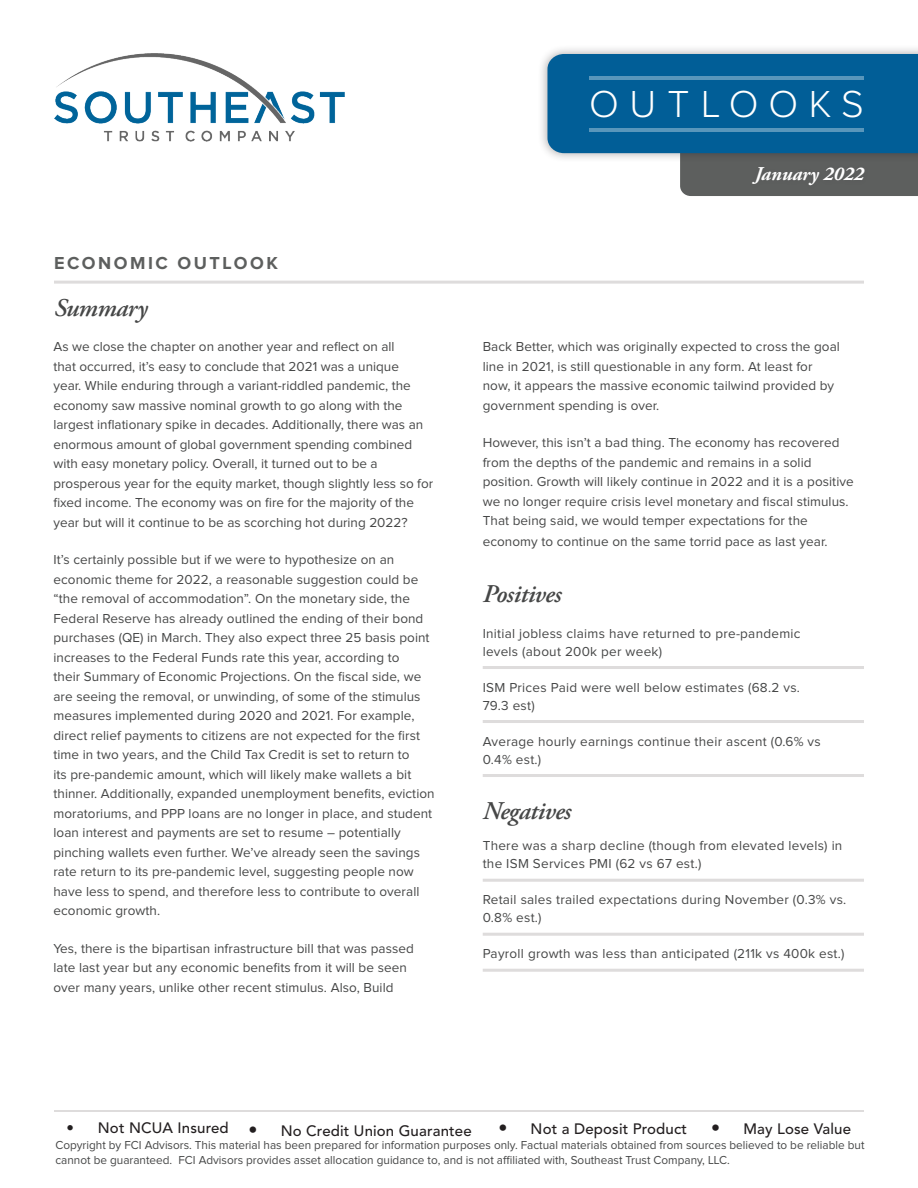
<style>
.page{position:relative;width:918px;height:1188px;background:#fff}
.page>*{position:absolute;margin:0;border:0;box-sizing:border-box;transform-origin:0 0}
.t1{font:300 39px "Proxima Nova";letter-spacing:.27em;color:#fff}
.bullets-square{font:italic 600 25.5px "Adobe Garamond Pro";letter-spacing:-.02em;color:#464747}
.palatino-main{font:italic 600 25.5px "Adobe Garamond Pro";letter-spacing:-.02em;color:#464747}
.t2{font:italic 700 19.5px "Adobe Garamond Pro";color:#fff}
.t3{font:700 18px "Proxima Nova";letter-spacing:.14em;color:#5d5f5e}
.t4{font:500 15px "Avenir LT Std";letter-spacing:.01em;color:#231f20}
.palatino-main-2{font:13.5px/19.5px "Proxima Nova";letter-spacing:.005em;color:#464747}
.bullets-square-2{font:13.5px/18px "Proxima Nova";letter-spacing:.02em;color:#464747}
.t5{font:12px/14.4px "Proxima Nova";color:#464747}
.s1{font-size:18px}
</style>
<div class="page">
<div style="left:538px;top:44px;width:380px;height:119px;background:#231f20;opacity:.38"></div>
<svg style="left:547px;top:54px;width:371px;height:142px;background:#2d719b"></svg>
<hr style="left:590px;top:76px;width:274px;height:4px;background:#5996bb">
<hr style="left:590px;top:128px;width:274px;height:4px;background:#5996bb">
<div style="left:747px;top:163px;width:122px;height:28px;background:#5c5e5d"></div>
<hr style="left:483px;top:666px;width:381px;height:3px;background:#dedcdc">
<hr style="left:483px;top:720px;width:381px;height:3px;background:#dedcdc">
<hr style="left:483px;top:774px;width:381px;height:3px;background:#dedcdc">
<hr style="left:483px;top:879px;width:381px;height:3px;background:#dedcdc">
<hr style="left:483px;top:933px;width:381px;height:3px;background:#dedcdc">
<hr style="left:483px;top:969px;width:381px;height:3px;background:#dedcdc">
<hr style="left:54px;top:281px;width:810px;height:3px;background:#dedcdc">
<hr style="left:54px;top:1110px;width:810px;height:2px;background:#dedcdc">
<img style="left:54px;top:54px;width:291px;height:87px">
<h1 class="t1" style="left:589px;top:86px;width:276px">OUTLOOKS</h1>
<p class="t3" style="left:54px;top:254px;width:225px">ECONOMIC OUTLOOK</p>
<p class="bullets-square" style="left:54px;top:293px;width:95px">Summary</p>
<p class="palatino-main-2" style="left:53px;top:338px;width:381px">As we close the chapter on another year and reflect on all<br>that occurred, it’s easy to conclude that 2021 was a unique<br>year. While enduring through a variant-riddled pandemic, the economy saw massive nominal growth to go along with the largest inflationary spike in decades. Additionally, there was an enormous amount of global government spending combined with easy monetary policy. Overall, it turned out to be a prosperous year for the equity market, though slightly less so for fixed income. The economy was on fire for the majority of the year but will it continue to be as scorching hot during 2022?</p>
<p class="palatino-main-2" style="left:53px;top:551px;width:383px">It’s certainly possible but if we were to hypothesize on an economic theme for 2022, a reasonable suggestion could be “the removal of accommodation”. On the monetary side, the Federal Reserve has already outlined the ending of their bond purchases (QE) in March. They also expect three 25 basis point increases to the Federal Funds rate this year, according to<br>their Summary of Economic Projections. On the fiscal side, we are seeing the removal, or unwinding, of some of the stimulus measures implemented during 2020 and 2021. For example, direct relief payments to citizens are not expected for the first time in two years, and the Child Tax Credit is set to return to<br>its pre-pandemic amount, which will likely make wallets a bit thinner. Additionally, expanded unemployment benefits, eviction moratoriums, and PPP loans are no longer in place, and student loan interest and payments are set to resume – potentially pinching wallets even further. We’ve already seen the savings rate return to its pre-pandemic level, suggesting people now have less to spend, and therefore less to contribute to overall economic growth.</p>
<p class="palatino-main-2" style="left:53px;top:939px;width:362px">Yes, there is the bipartisan infrastructure bill that was passed late last year but any economic benefits from it will be seen over many years, unlike other recent stimulus. Also, Build</p>
<h3 class="t2" style="left:755px;top:162px;width:111px">January 2022</h3>
<p class="palatino-main-2" style="left:483px;top:338px;width:359px">Back Better, which was originally expected to cross the goal line in 2021, is still questionable in any form. At least for now, it appears the massive economic tailwind provided by government spending is over.</p>
<p class="palatino-main-2" style="left:483px;top:434px;width:372px">However, this isn’t a bad thing. The economy has recovered from the depths of the pandemic and remains in a solid position. Growth will likely continue in 2022 and it is a positive we no longer require crisis level monetary and fiscal stimulus.<br>That being said, we would temper expectations for the</p>
<p class="palatino-main-2" style="left:483px;top:533px;width:346px">economy to continue on the same torrid pace as last year.</p>
<p class="palatino-main" style="left:483px;top:579px;width:80px">Positives</p>
<p class="bullets-square-2" style="left:483px;top:625px;width:319px">Initial jobless claims have returned to pre-pandemic levels (about 200k per week)</p>
<p class="bullets-square-2" style="left:483px;top:679px;width:319px">ISM Prices Paid were well below estimates (68.2 vs.<br>79.3 est)</p>
<p class="bullets-square-2" style="left:483px;top:733px;width:340px">Average hourly earnings continue their ascent (0.6% vs<br>0.4% est.)</p>
<p class="bullets-square" style="left:483px;top:796px;width:90px">Negatives</p>
<p class="bullets-square-2" style="left:483px;top:837px;width:361px">There was a sharp decline (though from elevated levels) in the ISM Services PMI (62 vs 67 est.)</p>
<p class="bullets-square-2" style="left:483px;top:891px;width:365px">Retail sales trailed expectations during November (0.3% vs.<br>0.8% est.)</p>
<p class="bullets-square-2" style="left:483px;top:945px;width:363px">Payroll growth was less than anticipated (211k vs 400k est.)</p>
<p class="t4" style="left:67px;top:1119px;width:193px">• Not NCUA Insured <span class="s1">•</span></p>
<p class="t4" style="left:281px;top:1122px;width:192px">No Credit Union Guarantee</p>
<p class="t4" style="left:498px;top:1120px;width:190px"><span class="s1">•</span> Not a Deposit Product</p>
<p class="t4" style="left:711px;top:1120px;width:141px"><span class="s1">•</span> May Lose Value</p>
<p class="t5" style="left:55px;top:1139px;width:811px">Copyright by FCI Advisors. This material has been prepared for information purposes only. Factual materials obtained from sources believed to be reliable but cannot be guaranteed. FCI Advisors provides asset allocation guidance to, and is not affiliated with, Southeast Trust Company, LLC.</p>
</div>
